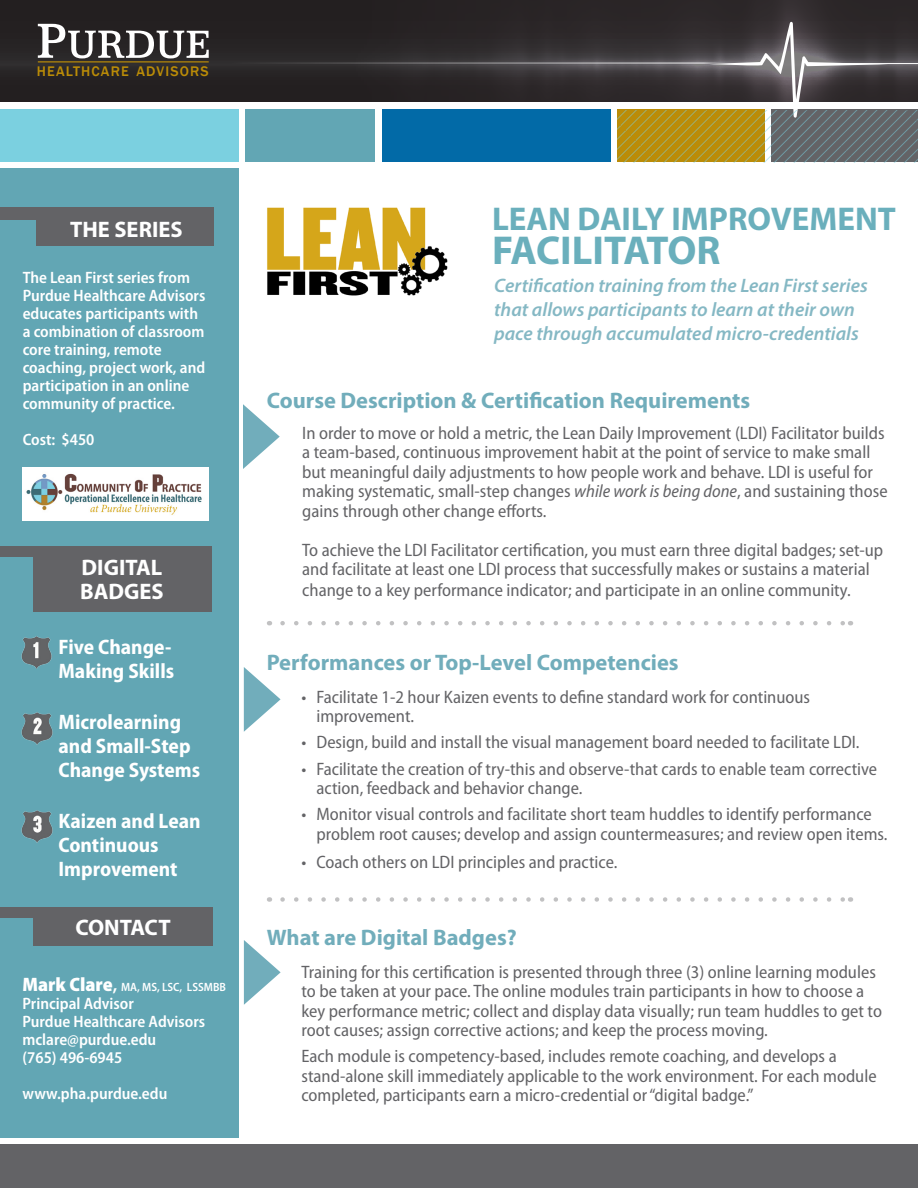
<style>
.page{position:relative;width:918px;height:1188px;background:#fff}
.page>*{position:absolute;margin:0;border:0;box-sizing:border-box;transform-origin:0 0}
.t1{font:700 40.5px "Myriad Pro";letter-spacing:-.01em;color:#6aafbc}
.t2{font:700 33px "Myriad Pro";color:#6aafbc}
.t3{font:700 22.5px "Myriad Pro";color:#71adbb}
.t4{font:700 22.5px "Myriad Pro";color:#fff}
.t5{font:700 semi-condensed 21px/24px "Myriad Pro";color:#fff}
.t6{font:italic 600 19.5px/24px "Myriad Pro";color:#85b8c4}
.t7{font:semi-condensed 18px/19.5px "Myriad Pro";color:#636366}
.t8{font:600 semi-condensed 16.5px/18px "Myriad Pro";color:#fff}
.t9{font:500 14.4px "Franklin Gothic";letter-spacing:.08em;color:#bb8c07}
.t10{font:600 semi-condensed 12px "Myriad Pro";color:#fff}
.s1{font-weight:900;font-size:19.5px}
.s2{font-size:19.5px}
.s3{font-style:italic}
</style>
<div class="page">
<svg style="left:243px;top:404px;width:37px;height:65px"></svg>
<svg style="left:244px;top:667px;width:37px;height:65px"></svg>
<svg style="left:244px;top:940px;width:37px;height:65px"></svg>
<div style="left:0;top:1145px;width:918px;height:43px;background:#636366"></div>
<div style="left:0;top:0;width:918px;height:102px;background:#242021"></div>
<img style="left:352px;top:0;width:566px;height:102px">
<hr style="left:843px;top:63px;width:75px;height:1px;background:#fff">
<div style="left:382px;top:110px;width:229px;height:52px;background:#026aa7"></div>
<div style="left:0;top:110px;width:239px;height:52px;background:#7bd0e0"></div>
<div style="left:245px;top:110px;width:130px;height:52px;background:#62a6b4"></div>
<svg style="left:709px;top:21px;width:181px;height:89px"></svg>
<svg style="left:618px;top:110px;width:300px;height:52px;background:#8f8046"></svg>
<img style="left:267px;top:207px;width:181px;height:89px">
<div style="left:0;top:168px;width:238px;height:970px;background:#62a6b4"></div>
<hr style="left:224px;top:63px;width:513px;height:1px;background:#fff">
<svg style="left:283px;top:621px;width:560px;height:4px"></svg>
<svg style="left:283px;top:897px;width:560px;height:5px"></svg>
<div style="left:0;top:546px;width:212px;height:65px;background:#636366"></div>
<div style="left:0;top:207px;width:214px;height:39px;background:#636366"></div>
<div style="left:0;top:907px;width:213px;height:39px;background:#636366"></div>
<img style="left:23px;top:468px;width:185px;height:53px">
<div style="left:0;top:558px;width:32px;height:63px;background:#62a6b4"></div>
<div style="left:0;top:220px;width:36px;height:33px;background:#62a6b4"></div>
<div style="left:0;top:918px;width:32px;height:46px;background:#62a6b4"></div>
<img style="left:21px;top:636px;width:31px;height:33px">
<img style="left:21px;top:713px;width:32px;height:32px">
<img style="left:21px;top:810px;width:32px;height:33px">
<svg style="left:38px;top:24px;width:171px;height:34px"></svg>
<hr style="left:38px;top:61px;width:171px;height:1px;background:#bb8c07">
<p class="t9" style="left:37px;top:63px;width:173px">HEALTHCARE ADVISORS</p>
<p class="t4" style="left:70px;top:215px;width:114px">THE SERIES</p>
<p class="t8" style="left:23px;top:268px;width:184px">The Lean First series from<br>Purdue Healthcare Advisors educates participants with a combination of classroom core training, remote coaching, project work, and participation in an online community of practice.</p>
<p class="t8" style="left:23px;top:430px;width:73px">Cost: $450</p>
<p class="t4" style="left:82px;top:553px;width:82px">DIGITAL</p>
<p class="t4" style="left:80px;top:577px;width:85px">BADGES</p>
<p class="t5" style="left:32px;top:635px;width:144px;text-align:right">1. Five Change-<br>Making Skills</p>
<p class="t5" style="left:58px;top:710px;width:143px;text-indent:-27px">2. Microlearning and Small-Step<br>Change Systems</p>
<p class="t5" style="left:58px;top:809px;width:144px;text-indent:-27px">3. Kaizen and Lean<br>Continuous<br>Improvement</p>
<p class="t4" style="left:75px;top:913px;width:97px">CONTACT</p>
<p class="t10" style="left:22px;top:980px;width:205px"><span class="s1">Mark Clare</span><span class="s2">,</span> MA, MS, LSC, LSSMBB</p>
<p class="t8" style="left:22px;top:994px;width:113px">Principal Advisor</p>
<p class="t8" style="left:22px;top:1012px;width:184px">Purdue Healthcare Advisors</p>
<p class="t8" style="left:22px;top:1030px;width:135px">mclare@purdue.edu</p>
<p class="t8" style="left:22px;top:1048px;width:101px">(765) 496-6945</p>
<p class="t8" style="left:22px;top:1084px;width:146px">www.pha.purdue.edu</p>
<p class="t2" style="left:492px;top:197px;width:405px">LEAN DAILY IMPROVEMENT</p>
<p class="t1" style="left:492px;top:224px;width:230px">FACILITATOR</p>
<p class="t6" style="left:494px;top:273px;width:375px">Certification training from the Lean First series that allows participants to learn at their own pace through accumulated micro-credentials</p>
<p class="t3" style="left:267px;top:386px;width:485px">Course Description &amp; Certification Requirements</p>
<p class="t7" style="left:302px;top:423px;width:587px">In order to move or hold a metric, the Lean Daily Improvement (LDI) Facilitator builds a team-based, continuous improvement habit at the point of service to make small but meaningful daily adjustments to how people work and behave. LDI is useful for making systematic, small-step changes <span class="s3">while work is being done</span>, and sustaining those gains through other change efforts.</p>
<p class="t7" style="left:302px;top:540px;width:583px;line-height:20.2px">To achieve the LDI Facilitator certification, you must earn three digital badges; set-up and facilitate at least one LDI process that successfully makes or sustains a material change to a key performance indicator; and participate in an online community.</p>
<p class="t3" style="left:267px;top:648px;width:413px">Performances or Top-Level Competencies</p>
<p class="t7" style="left:316px;top:687px;width:495px;text-indent:-15px">• Facilitate 1-2 hour Kaizen events to define standard work for continuous improvement.</p>
<p class="t7" style="left:302px;top:733px;width:560px">• Design, build and install the visual management board needed to facilitate LDI.</p>
<p class="t7" style="left:316px;top:759px;width:562px;text-indent:-15px">• Facilitate the creation of try-this and observe-that cards to enable team corrective action, feedback and behavior change.</p>
<p class="t7" style="left:316px;top:805px;width:573px;text-indent:-15px">• Monitor visual controls and facilitate short team huddles to identify performance problem root causes; develop and assign countermeasures; and review open items.</p>
<p class="t7" style="left:302px;top:852px;width:317px">• Coach others on LDI principles and practice.</p>
<p class="t3" style="left:267px;top:923px;width:252px">What are Digital Badges?</p>
<p class="t7" style="left:302px;top:962px;width:582px">Training for this certification is presented through three (3) online learning modules to be taken at your pace. The online modules train participants in how to choose a key performance metric; collect and display data visually; run team huddles to get to root causes; assign corrective actions; and keep the process moving.</p>
<p class="t7" style="left:302px;top:1047px;width:577px">Each module is competency-based, includes remote coaching, and develops a stand-alone skill immediately applicable to the work environment. For each module completed, participants earn a micro-credential or “digital badge.”</p>
</div>
